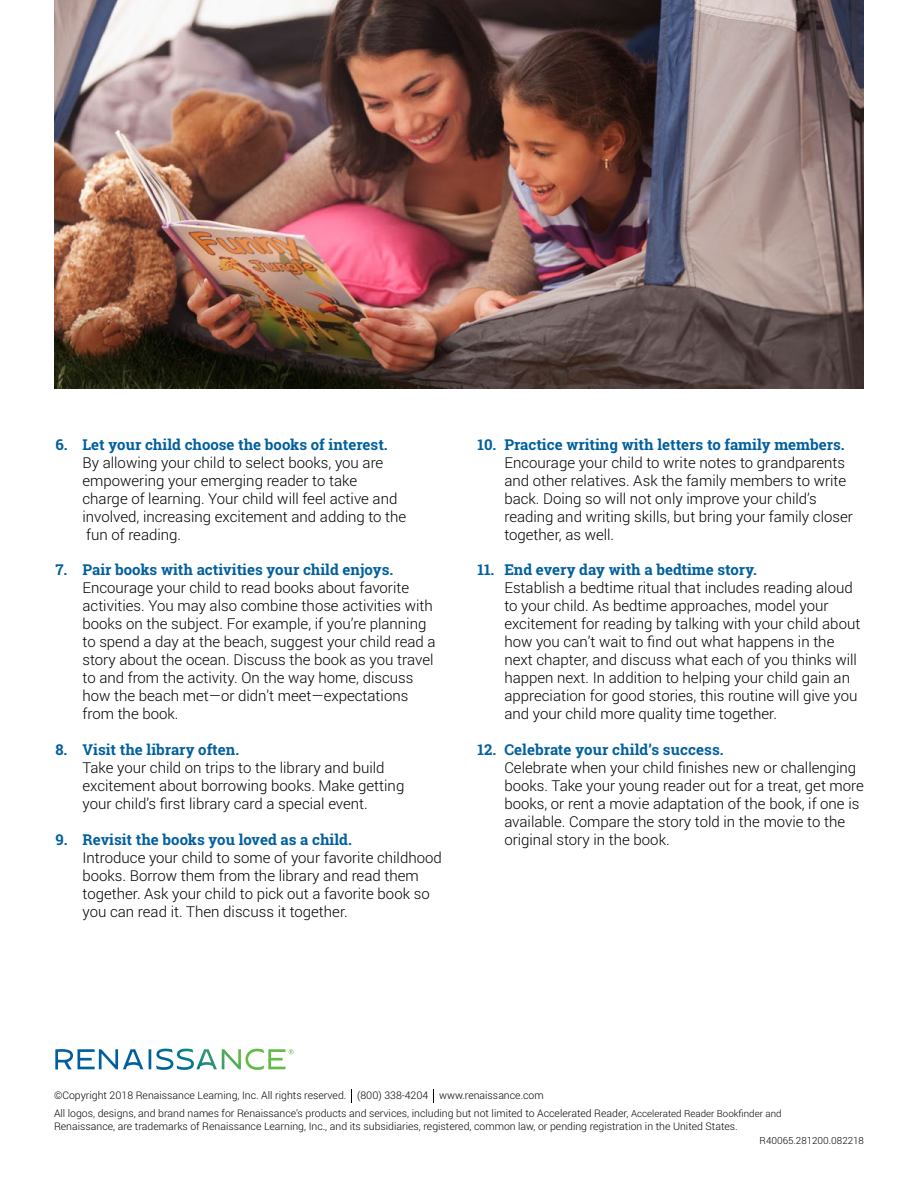
<style>
.page{position:relative;width:918px;height:1188px;background:#fff}
.page>*{position:absolute;margin:0;border:0;box-sizing:border-box;transform-origin:0 0}
.t1{font:300 15px/18px "Roboto";color:#000}
.Subhead{font:300 10.5px/12.6px "Roboto";color:#000}
.Copy_Write_Line_6_5{font:300 10.5px "Roboto";color:#000}
.t2{font:300 9.75px "Roboto";color:#000}
.s1{font-family:"Roboto Slab";font-weight:700;color:#005f9e}
.s2{font-size:9.75px}
</style>
<div class="page">
<img style="left:54px;top:0;width:810px;height:389px">
<svg style="left:55px;top:1049px;width:239px;height:21px"></svg>
<svg style="left:351px;top:1089px;width:1px;height:14px"></svg>
<p class="t1" style="left:82px;top:435px;width:325px;text-indent:-27px"><span class="s1">6. Let your child choose the books of interest.<br></span>By allowing your child to select books, you are empowering your emerging reader to take<br>charge of learning. Your child will feel active and involved, increasing excitement and adding to the fun of reading.</p>
<p class="t1" style="left:82px;top:561px;width:355px;text-indent:-27px"><span class="s1">7. Pair books with activities your child enjoys.<br></span>Encourage your child to read books about favorite activities. You may also combine those activities with books on the subject. For example, if you’re planning to spend a day at the beach, suggest your child read a story about the ocean. Discuss the book as you travel to and from the activity. On the way home, discuss how the beach met—or didn’t meet—expectations from the book.</p>
<p class="t1" style="left:82px;top:740px;width:323px;text-indent:-27px"><span class="s1">8. Visit the library often.<br></span>Take your child on trips to the library and build excitement about borrowing books. Make getting your child’s first library card a special event.</p>
<p class="t1" style="left:82px;top:830px;width:361px;text-indent:-27px"><span class="s1">9. Revisit the books you loved as a child.<br></span>Introduce your child to some of your favorite childhood books. Borrow them from the library and read them together. Ask your child to pick out a favorite book so you can read it. Then discuss it together.</p>
<p class="t1" style="left:504px;top:435px;width:350px;text-indent:-27px"><span class="s1">10. Practice writing with letters to family members.<br></span>Encourage your child to write notes to grandparents and other relatives. Ask the family members to write back. Doing so will not only improve your child’s reading and writing skills, but bring your family closer together, as well.</p>
<p class="t1" style="left:504px;top:561px;width:358px;text-indent:-27px"><span class="s1">11. End every day with a bedtime story.<br></span>Establish a bedtime ritual that includes reading aloud to your child. As bedtime approaches, model your excitement for reading by talking with your child about how you can’t wait to find out what happens in the next chapter, and discuss what each of you thinks will happen next. In addition to helping your child gain an appreciation for good stories, this routine will give you and your child more quality time together.</p>
<p class="t1" style="left:504px;top:740px;width:361px;text-indent:-27px"><span class="s1">12. Celebrate your child’s success.<br></span>Celebrate when your child finishes new or challenging books. Take your young reader out for a treat, get more books, or rent a movie adaptation of the book, if one is available. Compare the story told in the movie to the original story in the book.</p>
<p class="Copy_Write_Line_6_5" style="left:54px;top:1088px;width:491px">©Copyright 2018 Renaissance Learning, Inc. All rights reserved. (800) 338-4204 www.renaissance.com</p>
<p class="Subhead" style="left:54px;top:1107px;width:729px">All logos, designs, and brand names for Renaissance’s products and services, including but not limited to Accelerated Reader, <span class="s2">Accelerated Reader Bookfinder and<br></span>Renaissance, are trademarks of Renaissance Learning, Inc., and its subsidiaries, registered, common law, or pending registration in the United States.</p>
<p class="t2" style="left:760px;top:1134px;width:106px">R40065.281200.082218</p>
</div>
